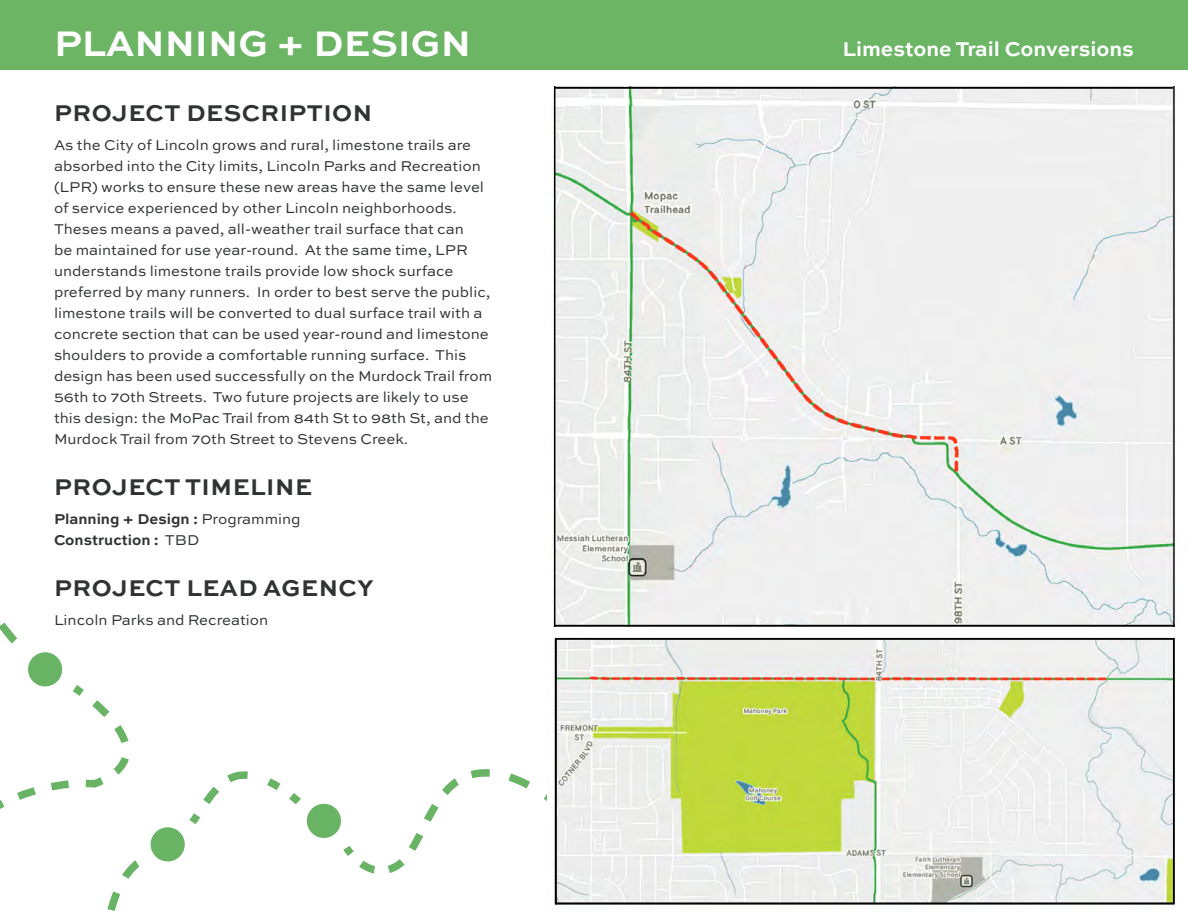
<style>
.page{position:relative;width:1188px;height:917px;background:#fff}
.page>*{position:absolute;margin:0;border:0;box-sizing:border-box;transform-origin:0 0}
.t1{font:700 37.5px "Sweet Sans Pro";color:#fff}
.t2{font:700 24px "Sweet Sans Pro";letter-spacing:.02em;color:#313232}
.t3{font:700 21px "Sweet Sans Pro";color:#fff}
.t4{font:15px/21px "Sweet Sans Pro";color:#313232}
.t5{font:700 15px "Sweet Sans Pro";color:#313232}
.s1{font-weight:400}
</style>
<div class="page">
<div style="left:0;top:0;width:1188px;height:70px;background:#6bb565"></div>
<img style="left:552px;top:87px;width:625px;height:537px">
<img style="left:592px;top:639px;width:582px;height:269px">
<hr style="left:555px;top:638px;width:618px;height:1px;background:#000">
<hr style="left:555px;top:624px;width:620px;height:2px;background:#000">
<hr style="left:555px;top:87px;width:618px;height:2px;background:#000">
<hr style="left:556px;top:902px;width:617px;height:2px;background:#000">
<hr style="left:1173px;top:638px;width:2px;height:266px;background:#000">
<svg style="left:0;top:537px;width:592px;height:374px"></svg>
<p class="t1" style="left:54px;top:15px;width:419px">PLANNING + DESIGN</p>
<p class="t3" style="left:842px;top:33px;width:293px">Limestone Trail Conversions</p>
<p class="t2" style="left:54px;top:95px;width:319px">PROJECT DESCRIPTION</p>
<p class="t4" style="left:54px;top:134px;width:440px">As the City of Lincoln grows and rural, limestone trails are absorbed into the City limits, Lincoln Parks and Recreation (LPR) works to ensure these new areas have the same level of service experienced by other Lincoln neighborhoods.<br>Theses means a paved, all-weather trail surface that can<br>be maintained for use year-round. At the same time, LPR understands limestone trails provide low shock surface preferred by many runners. In order to best serve the public, limestone trails will be converted to dual surface trail with a concrete section that can be used year-round and limestone shoulders to provide a comfortable running surface. This design has been used successfully on the Murdock Trail from 56th to 70th Streets. Two future projects are likely to use this design: the MoPac Trail from 84th St to 98th St, and the Murdock Trail from 70th Street to Stevens Creek.</p>
<p class="t2" style="left:54px;top:469px;width:259px">PROJECT TIMELINE</p>
<p class="t5" style="left:54px;top:507px;width:248px">Planning + Design : <span class="s1">Programming</span></p>
<p class="t5" style="left:54px;top:528px;width:147px">Construction : <span class="s1">TBD</span></p>
<p class="t2" style="left:54px;top:570px;width:321px">PROJECT LEAD AGENCY</p>
<p class="t4" style="left:54px;top:608px;width:216px">Lincoln Parks and Recreation</p>
</div>
